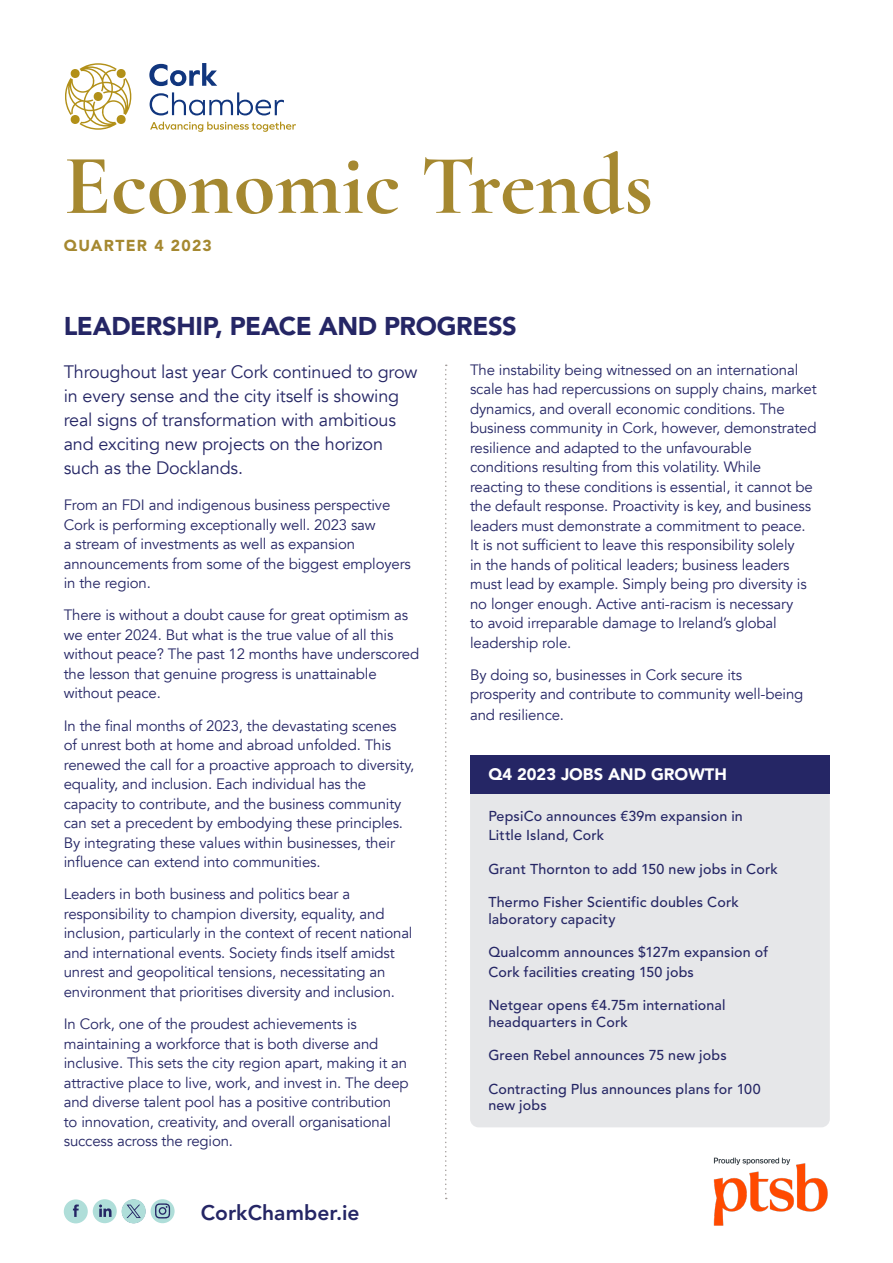
<style>
.page{position:relative;width:893px;height:1263px;background:#fff}
.page>*{position:absolute;margin:0;border:0;box-sizing:border-box;transform-origin:0 0}
.Headline_-_Navy{font:700 85.5px "Cormorant";color:#a58830}
.Title_body{font:900 25.5px "Avenir";letter-spacing:-.015em;color:#252665}
.t1{font:800 21px "Avenir";letter-spacing:.005em;color:#252665}
.Title_body-2{font:18px/24px "Avenir";letter-spacing:-.01em;color:#252665}
.Title_body-3{font:900 16.5px "Avenir";color:#fff}
.Section_Title{font:900 15.75px "Avenir";letter-spacing:.075em;color:#a58830}
.Title_body-4{font:15px/19.5px "Avenir";letter-spacing:-.01em;color:#252665}
.t2{font:500 14.25px/16.5px "Avenir";letter-spacing:.015em;color:#252665}
</style>
<div class="page">
<svg style="left:445px;top:365px;width:2px;height:834px"></svg>
<div style="left:470px;top:758px;width:360px;height:369px;background:#e6e7e9;border-radius:9px"></div>
<div style="left:470px;top:755px;width:360px;height:38px;background:#252665"></div>
<svg style="left:149px;top:63px;width:68px;height:23px"></svg>
<svg style="left:150px;top:92px;width:134px;height:23px"></svg>
<svg style="left:150px;top:122px;width:146px;height:10px"></svg>
<svg style="left:65px;top:63px;width:67px;height:67px"></svg>
<img style="left:713px;top:1157px;width:115px;height:69px">
<div style="left:93px;top:1199px;width:24px;height:24px;background:#afded9;border-radius:50%"></div>
<div style="left:64px;top:1199px;width:24px;height:24px;background:#afded9;border-radius:50%"></div>
<svg style="left:73px;top:1204px;width:6px;height:13px"></svg>
<svg style="left:99px;top:1204px;width:13px;height:13px"></svg>
<div style="left:151px;top:1199px;width:24px;height:24px;background:#afded9;border-radius:50%"></div>
<svg style="left:155px;top:1203px;width:15px;height:15px"></svg>
<svg style="left:122px;top:1199px;width:24px;height:24px"></svg>
<p class="Headline_-_Navy" style="left:64px;top:133px;width:591px">Economic Trends</p>
<p class="Section_Title" style="left:64px;top:234px;width:150px">QUARTER 4 2023</p>
<p class="Title_body" style="left:64px;top:308px;width:454px">LEADERSHIP, PEACE AND PROGRESS</p>
<p class="Title_body-4" style="left:470px;top:360px;width:348px">The instability being witnessed on an international scale has had repercussions on supply chains, market dynamics, and overall economic conditions. The business community in Cork, however, demonstrated resilience and adapted to the unfavourable conditions resulting from this volatility. While reacting to these conditions is essential, it cannot be the default response. Proactivity is key, and business leaders must demonstrate a commitment to peace.<br>It is not sufficient to leave this responsibility solely<br>in the hands of political leaders; business leaders must lead by example. Simply being pro diversity is no longer enough. Active anti-racism is necessary<br>to avoid irreparable damage to Ireland’s global leadership role.</p>
<p class="Title_body-4" style="left:470px;top:665px;width:335px">By doing so, businesses in Cork secure its prosperity and contribute to community well-being</p>
<p class="Title_body-4" style="left:470px;top:706px;width:96px">and resilience.</p>
<p class="Title_body-2" style="left:64px;top:360px;width:355px">Throughout last year Cork continued to grow in every sense and the city itself is showing real signs of transformation with ambitious and exciting new projects on the horizon such as the Docklands.</p>
<p class="Title_body-4" style="left:64px;top:495px;width:349px">From an FDI and indigenous business perspective Cork is performing exceptionally well. 2023 saw<br>a stream of investments as well as expansion announcements from some of the biggest employers in the region.</p>
<p class="Title_body-4" style="left:64px;top:606px;width:357px">There is without a doubt cause for great optimism as we enter 2024. But what is the true value of all this without peace? The past 12 months have underscored the lesson that genuine progress is unattainable without peace.</p>
<p class="Title_body-4" style="left:64px;top:716px;width:352px">In the final months of 2023, the devastating scenes<br>of unrest both at home and abroad unfolded. This renewed the call for a proactive approach to diversity, equality, and inclusion. Each individual has the capacity to contribute, and the business community can set a precedent by embodying these principles.<br>By integrating these values within businesses, their influence can extend into communities.</p>
<p class="Title_body-4" style="left:64px;top:885px;width:350px">Leaders in both business and politics bear a responsibility to champion diversity, equality, and inclusion, particularly in the context of recent national and international events. Society finds itself amidst unrest and geopolitical tensions, necessitating an environment that prioritises diversity and inclusion.</p>
<p class="Title_body-4" style="left:64px;top:1014px;width:346px">In Cork, one of the proudest achievements is maintaining a workforce that is both diverse and inclusive. This sets the city region apart, making it an attractive place to live, work, and invest in. The deep and diverse talent pool has a positive contribution<br>to innovation, creativity, and overall organisational success across the region.</p>
<p class="Title_body-3" style="left:488px;top:762px;width:240px">Q4 2023 JOBS AND GROWTH</p>
<p class="t2" style="left:488px;top:806px;width:256px;line-height:19.5px">PepsiCo announces €39m expansion in<br>Little Island, Cork</p>
<p class="t2" style="left:488px;top:861px;width:291px">Grant Thornton to add 150 new jobs in Cork</p>
<p class="t2" style="left:488px;top:894px;width:252px">Thermo Fisher Scientific doubles Cork laboratory capacity</p>
<p class="t2" style="left:488px;top:943px;width:281px;line-height:19.5px">Qualcomm announces $127m expansion of<br>Cork facilities creating 150 jobs</p>
<p class="t2" style="left:488px;top:997px;width:239px">Netgear opens €4.75m international headquarters in Cork</p>
<p class="t2" style="left:488px;top:1047px;width:240px">Green Rebel announces 75 new jobs</p>
<p class="t2" style="left:488px;top:1081px;width:274px">Contracting Plus announces plans for 100 new jobs</p>
<p class="t1" style="left:201px;top:1197px;width:160px">CorkChamber.ie</p>
</div>
